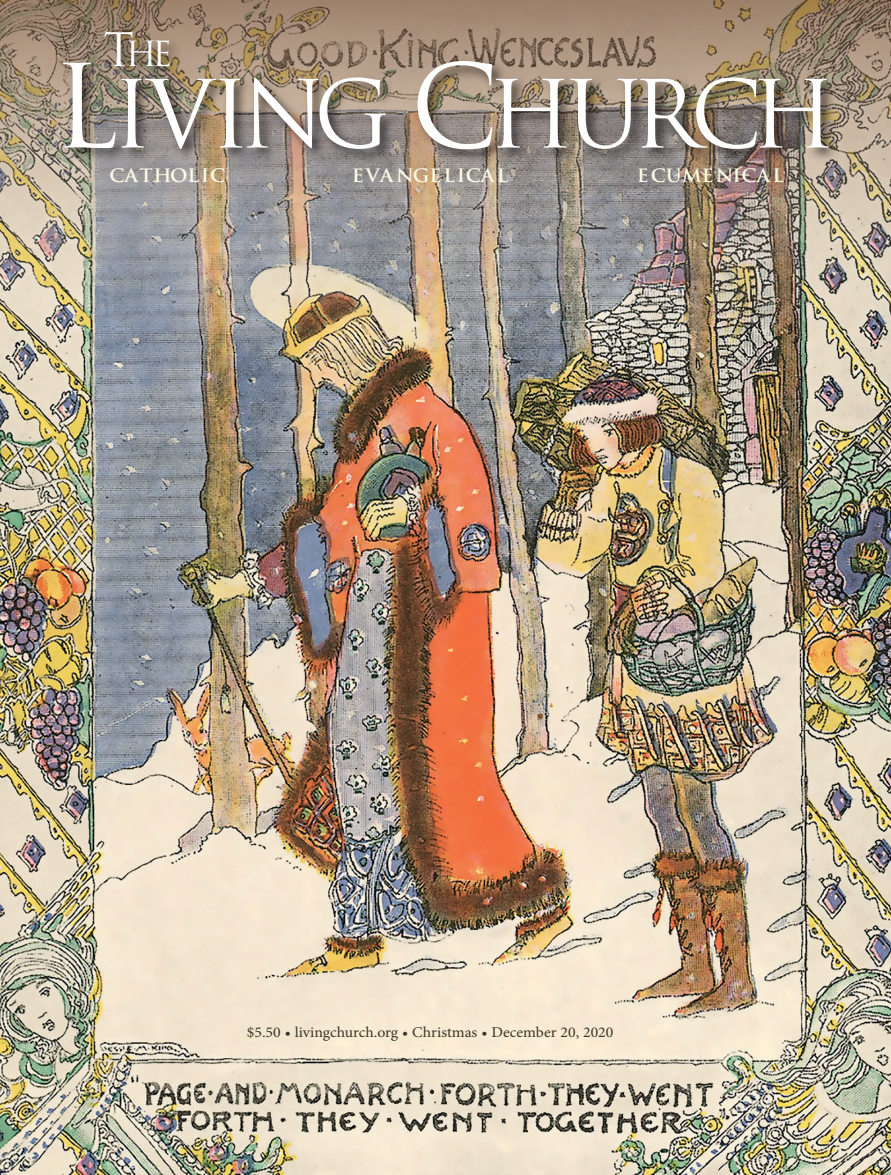
<style>
.page{position:relative;width:891px;height:1175px;background:#fff}
.page>*{position:absolute;margin:0;border:0;box-sizing:border-box;transform-origin:0 0}
.t1{font:91.2px "Trajan Pro";letter-spacing:-.1em;color:#fff}
.t2{font:33.75px "Trajan Pro";color:#fff}
.t3{font:700 18px "Trajan Pro";letter-spacing:.075em;color:#fcfbe8;scale:1.05 1}
.t4{font:700 18px "Trajan Pro";letter-spacing:.02em;color:#fcfbe8;scale:1.05 1}
.t5{font:700 18px "Trajan Pro";letter-spacing:.04em;color:#fcfbe8;scale:1.05 1}
.t6{font:15px "Minion Pro";color:#3a3627;scale:1.05 1}
.s1{font-size:45px}
.s2{font-size:112.5px}
</style>
<div class="page">
<img style="left:0;top:336px;width:891px;height:838px">
<img style="left:0;top:0;width:891px;height:336px">
<img style="left:0;top:20px;width:891px;height:190px">
<h2 class="t2" style="left:104px;top:41px;width:70px"><span class="s1">T</span>HE</h2>
<h1 class="t1" style="left:53px;top:79px;width:785px"><span class="s2">L</span>IVING <span class="s2">C</span>HURCH</h1>
<p class="t5" style="left:110px;top:169px;width:112px">CATHOLIC</p>
<p class="t3" style="left:352px;top:169px;width:151px">EVANGELICAL</p>
<p class="t4" style="left:637px;top:169px;width:142px">ECUMENICAL</p>
<p class="t6" style="left:247px;top:1026px;width:351px">$5.50 • livingchurch.org • Christmas • December 20, 2020</p>
</div>
